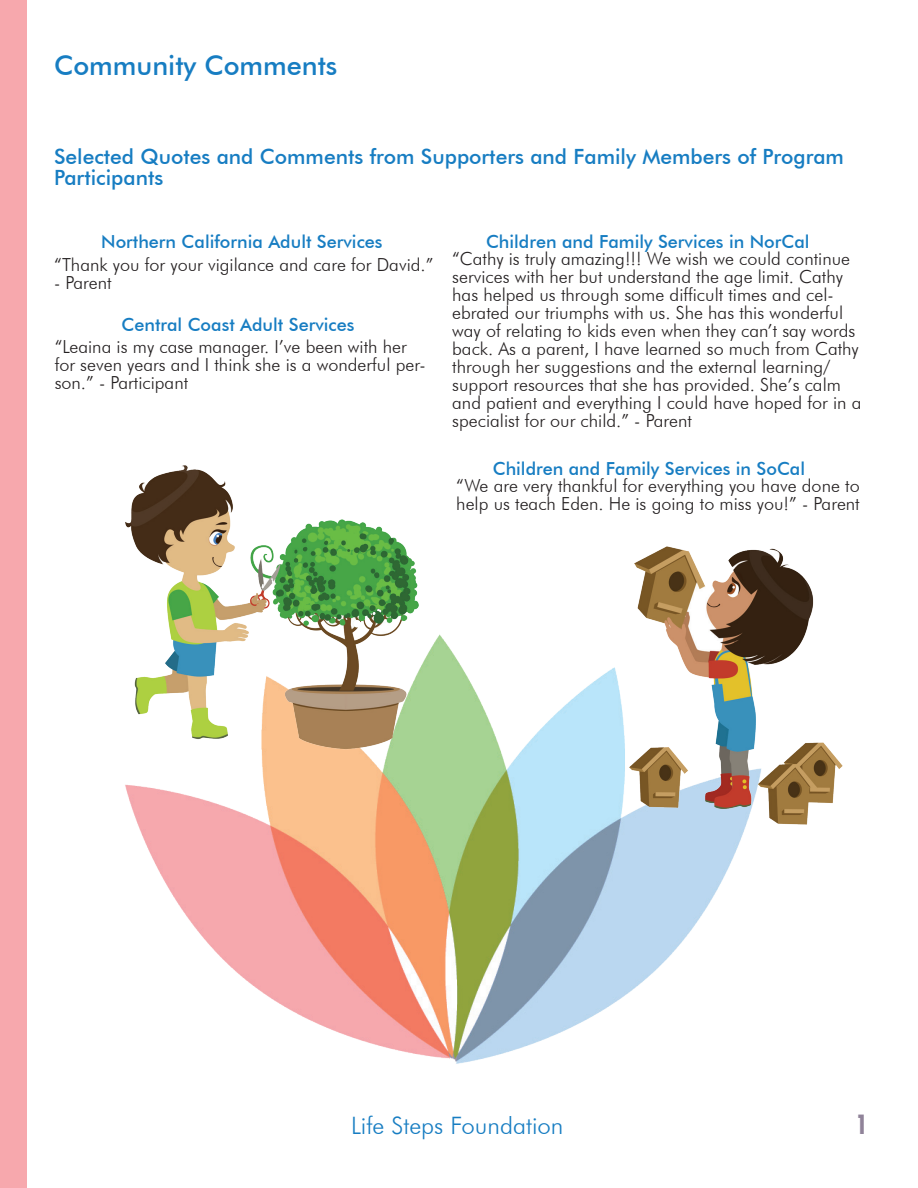
<style>
.page{position:relative;width:918px;height:1188px;background:#fff}
.page>*{position:absolute;margin:0;border:0;box-sizing:border-box;transform-origin:0 0}
.t1{font:500 27px "Futura BT";color:#177dc2}
.t2{font:700 condensed 27px "Futura BT";color:#908399}
.t3{font:300 24px "Futura BT";color:#177dc2}
.t4{font:500 21px/21px "Futura BT";color:#177dc2}
.t5{font:300 18px/18px "Futura BT";color:#231f20}
.t6{font:500 18px "Futura BT";color:#177dc2}
</style>
<div class="page">
<div style="left:0;top:0;width:27px;height:1188px;background:#f7a8ad"></div>
<img style="left:125px;top:634px;width:618px;height:430px">
<img style="left:590px;top:546px;width:253px;height:289px">
<img style="left:125px;top:465px;width:310px;height:300px">
<p class="t1" style="left:54px;top:49px;width:285px">Community Comments</p>
<p class="t4" style="left:54px;top:146px;width:791px">Selected Quotes and Comments from Supporters and Family Members of Program<br>Participants</p>
<p class="t6" style="left:101px;top:230px;width:283px">Northern California Adult Services</p>
<p class="t5" style="left:54px;top:255px;width:381px">“Thank you for your vigilance and care for David.”</p>
<p class="t5" style="left:54px;top:273px;width:59px">- Parent</p>
<p class="t6" style="left:122px;top:314px;width:234px">Central Coast Adult Services</p>
<p class="t5" style="left:55px;top:338px;width:373px">“Leaina is my case manager. I’ve been with her for seven years and I think she is a wonderful per&shy;son.” - Participant</p>
<p class="t6" style="left:486px;top:230px;width:325px">Children and Family Services in NorCal</p>
<p class="t5" style="left:452px;top:250px;width:411px">“Cathy is truly amazing!!! We wish we could continue services with her but understand the age limit. Cathy has helped us through some difficult times and cel&shy;ebrated our triumphs with us. She has this wonderful way of relating to kids even when they can’t say words back. As a parent, I have learned so much from Cathy through her suggestions and the external learning/ support resources that she has provided. She’s calm and patient and everything I could have hoped for in a specialist for our child.” - Parent</p>
<p class="t6" style="left:493px;top:457px;width:314px">Children and Family Services in SoCal</p>
<p class="t5" style="left:456px;top:477px;width:405px">“We are very thankful for everything you have done to help us teach Eden. He is going to miss you!” - Parent</p>
<p class="t3" style="left:351px;top:1111px;width:214px">Life Steps Foundation</p>
<p class="t2" style="left:856px;top:1108px;width:13px">1</p>
</div>
